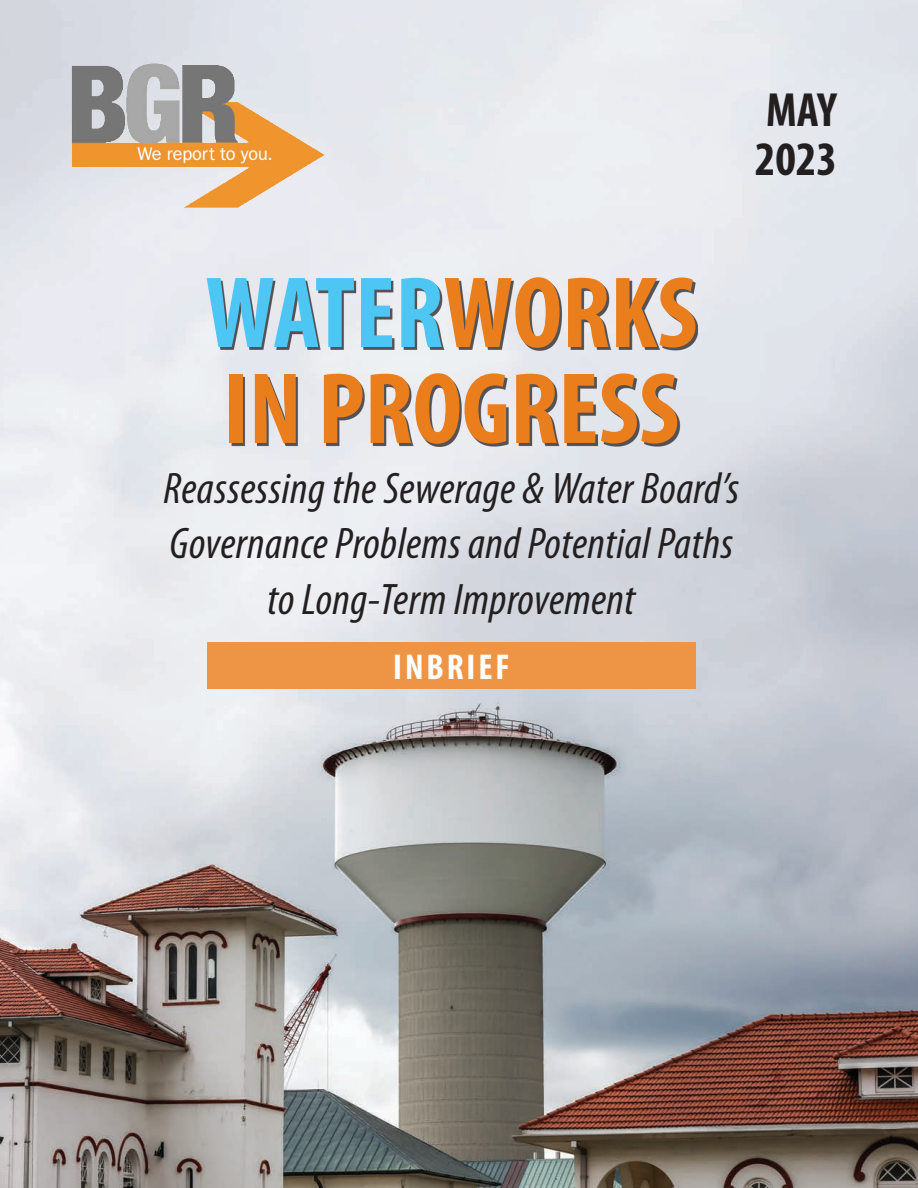
<style>
.page{position:relative;width:918px;height:1188px;background:#fff}
.page>*{position:absolute;margin:0;border:0;box-sizing:border-box;transform-origin:0 0}
.body_text{font:700 condensed 102.3px "Myriad Pro";color:#4dc6f4}
.body_text-2{font:700 condensed 102.3px "Myriad Pro";color:#ea7e1d}
.body_text-3{font:700 condensed 48.3px "Myriad Pro";color:#231f20}
.body_text-4{font:italic condensed 44.4px "Myriad Pro";letter-spacing:.01em;color:#231f20}
.Bullet_List{font:700 condensed 36px "Myriad Pro";letter-spacing:.08em;color:#fff}
.s1{color:#ea7e1d}
</style>
<div class="page">
<img style="left:0;top:0;width:918px;height:1188px">
<img style="left:72px;top:63px;width:252px;height:149px">
<div style="left:209px;top:280px;width:489px;height:167px;background:#231f20;opacity:.75"></div>
<div style="left:207px;top:642px;width:489px;height:46px;background:#ee9445"></div>
<p class="body_text-3" style="left:766px;top:80px;width:72px">MAY</p>
<p class="body_text-3" style="left:755px;top:128px;width:84px">2023</p>
<p class="body_text" style="left:205px;top:249px;width:494px">WATER<span class="s1">WORKS</span></p>
<p class="body_text-2" style="left:224px;top:345px;width:457px">IN PROGRESS</p>
<p class="body_text-4" style="left:163px;top:462px;width:577px">Reassessing the Sewerage &amp; Water Board’s</p>
<p class="body_text-4" style="left:169px;top:517px;width:565px">Governance Problems and Potential Paths</p>
<p class="body_text-4" style="left:268px;top:572px;width:369px">to Long-Term Improvement</p>
<p class="Bullet_List" style="left:393px;top:644px;width:118px">INBRIEF</p>
</div>
